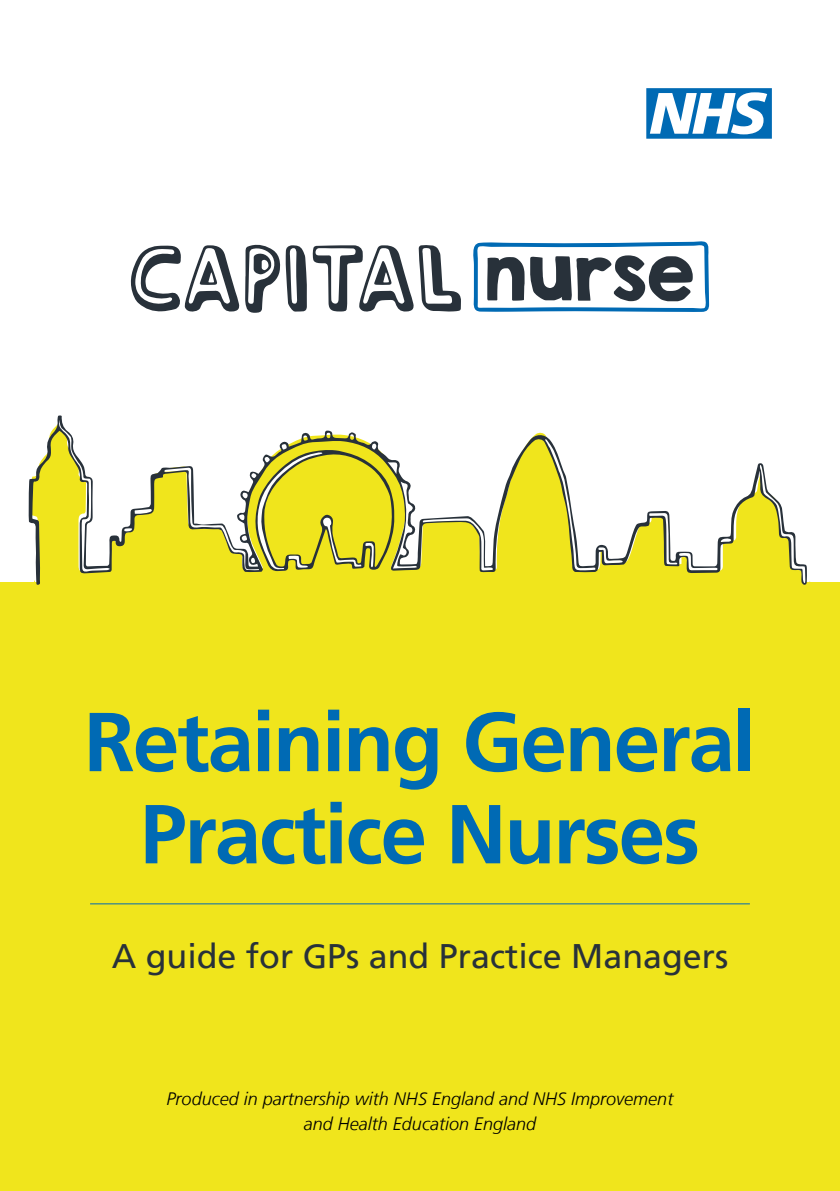
<style>
.page{position:relative;width:840px;height:1191px;background:#fff}
.page>*{position:absolute;margin:0;border:0;box-sizing:border-box;transform-origin:0 0}
.t1{font:700 83.4px/92.2px "Frutiger LT";letter-spacing:-.025em;color:#006ab4;text-align:center}
.t2{font:34px "Frutiger LT";color:#28313a}
.t3{font:italic 300 18px/25px "Frutiger LT";color:#000;text-align:center}
</style>
<div class="page">
<div style="left:0;top:582px;width:839px;height:609px;background:#f0e51c"></div>
<svg style="left:28px;top:415px;width:778px;height:170px"></svg>
<svg style="left:130px;top:244px;width:331px;height:69px"></svg>
<svg style="left:473px;top:241px;width:236px;height:71px"></svg>
<svg style="left:646px;top:88px;width:125px;height:51px"></svg>
<hr style="left:90px;top:903px;width:659px;height:1px;background:#006ab4">
<h1 class="t1" style="left:84px;top:696px;width:673px">Retaining General<br>Practice Nurses</h1>
<h2 class="t2" style="left:112px;top:936px;width:617px">A guide for GPs and Practice Managers</h2>
<p class="t3" style="left:166px;top:1086px;width:508px">Produced in partnership with NHS England and NHS Improvement and Health Education England</p>
</div>
